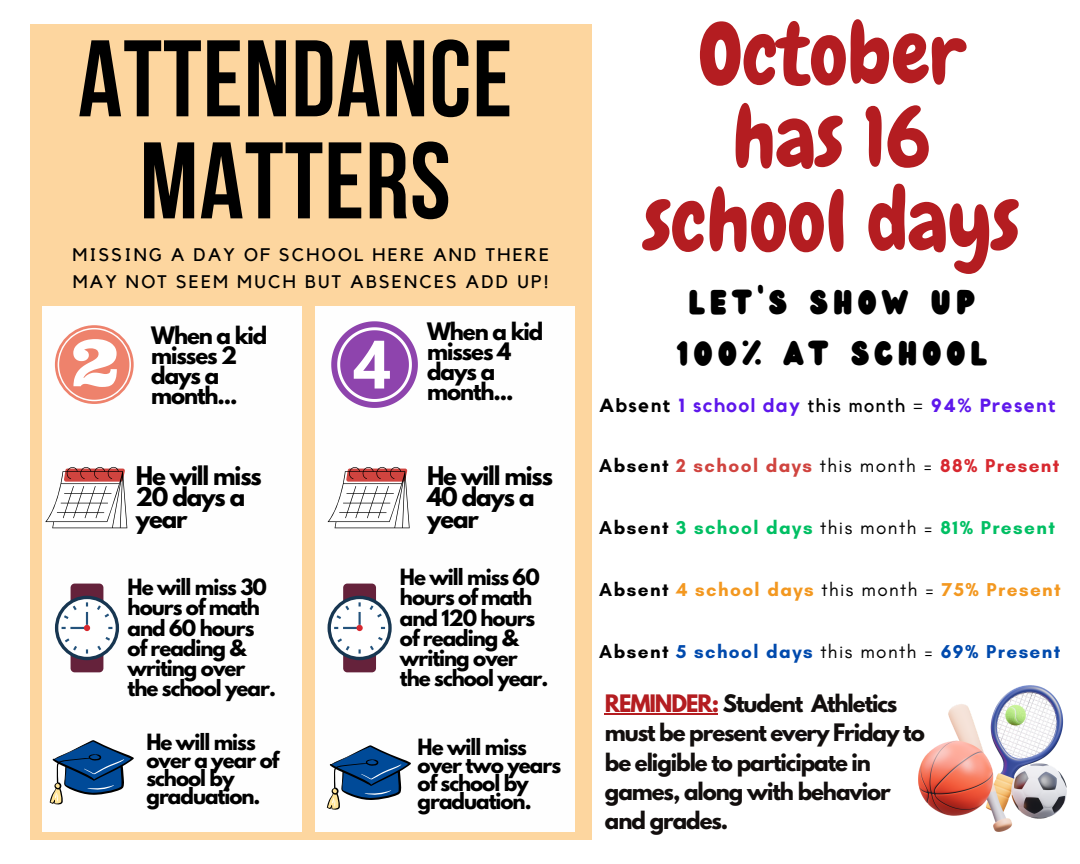
<style>
.page{position:relative;width:1080px;height:864px;background:#fff}
.page>*{position:absolute;margin:0;border:0;box-sizing:border-box;transform-origin:0 0}
.t1{font:700 108.6px/102px "Bebas Neue";letter-spacing:.01em;color:#000;text-align:center}
.t2{font:84.75px/83.4px "Chewy";color:#b41d21;text-align:center}
.t3{font:30px/50.7px "Wedges";letter-spacing:.18em;color:#000;text-align:center}
.t4{font:700 22.8px/21.3px "League Spartan";letter-spacing:-.05em;color:#000}
.t5{font:700 21.3px/29.2px "League Spartan";letter-spacing:-.05em;color:#120e0d}
.t6{font:700 21.3px/20.2px "League Spartan";letter-spacing:-.05em;color:#000}
.t7{font:700 19.8px/20.2px "League Spartan";letter-spacing:-.05em;color:#000}
.t8{font:700 18.9px "Glacial Indifference";letter-spacing:.075em;color:#d0443f}
.t9{font:700 18.9px "Glacial Indifference";letter-spacing:.075em;color:#00bf63}
.t10{font:700 18.9px "Glacial Indifference";letter-spacing:.075em;color:#f39820}
.t11{font:700 18.9px "Glacial Indifference";letter-spacing:.075em;color:#004aad}
.t12{font:700 18.9px "Kollektif";letter-spacing:.075em;color:#5e17eb}
.t13{font:18.15px/27px "Kollektif";letter-spacing:.12em;color:#000}
.s1{color:#000}
.s2{font-weight:400;color:#000}
.s3{color:#d7282f}
.s4{color:#b41d21}
</style>
<div class="page">
<div style="left:30px;top:24px;width:561px;height:816px;background:#fdd69f"></div>
<div style="left:43px;top:306px;width:259px;height:526px;background:#fefefe"></div>
<svg style="left:55px;top:325px;width:79px;height:79px"></svg>
<svg style="left:45px;top:466px;width:82px;height:62px"></svg>
<div style="left:71px;top:584px;width:32px;height:36px;background:#65223b;border-radius:4px"></div>
<div style="left:71px;top:636px;width:32px;height:36px;background:#65223b;border-radius:4px"></div>
<div style="left:55px;top:596px;width:64px;height:64px;background:#173651;border-radius:50%"></div>
<svg style="left:58px;top:599px;width:58px;height:58px"></svg>
<svg style="left:61px;top:602px;width:52px;height:52px;background:#e0e3e7"></svg>
<svg style="left:50px;top:740px;width:84px;height:65px"></svg>
<div style="left:315px;top:306px;width:260px;height:526px;background:#fefefe"></div>
<svg style="left:331px;top:321px;width:87px;height:87px"></svg>
<svg style="left:328px;top:467px;width:82px;height:61px"></svg>
<div style="left:343px;top:584px;width:33px;height:36px;background:#65223b;border-radius:4px"></div>
<div style="left:343px;top:636px;width:33px;height:36px;background:#65223b;border-radius:4px"></div>
<svg style="left:328px;top:596px;width:64px;height:64px"></svg>
<div style="left:331px;top:599px;width:57px;height:58px;background:#fff;border-radius:50%"></div>
<svg style="left:369px;top:603px;width:15px;height:15px"></svg>
<svg style="left:335px;top:638px;width:15px;height:15px"></svg>
<svg style="left:370px;top:637px;width:15px;height:16px"></svg>
<svg style="left:334px;top:602px;width:27px;height:27px"></svg>
<div style="left:356px;top:625px;width:7px;height:6px;background:#d7282f;border-radius:50%"></div>
<svg style="left:327px;top:745px;width:84px;height:65px"></svg>
<img style="left:919px;top:686px;width:147px;height:146px">
<hr style="left:605px;top:713px;width:113px;height:1px;background:#b41d21">
<p class="t1" style="left:78px;top:38px;width:436px">ATTENDANCE<br>MATTERS</p>
<p class="t13" style="left:72px;top:242px;width:478px">MISSING A DAY OF SCHOOL HERE AND THERE<br>MAY NOT SEEM MUCH BUT ABSENCES ADD UP!</p>
<p class="t6" style="left:151px;top:328px;width:118px">When a kid misses 2 days a month...</p>
<p class="t6" style="left:427px;top:324px;width:118px">When a kid misses 4 days a month...</p>
<p class="t4" style="left:136px;top:468px;width:127px">He will miss<br>20 days a year</p>
<p class="t7" style="left:128px;top:580px;width:150px">He will miss 30 hours of math and 60 hours of reading &amp; writing over the school year.</p>
<p class="t7" style="left:146px;top:735px;width:134px;line-height:18px">He will miss over a year of school by graduation.</p>
<p class="t4" style="left:427px;top:468px;width:127px">He will miss<br>40 days a year</p>
<p class="t7" style="left:400px;top:570px;width:150px">He will miss 60 hours of math and 120 hours of reading &amp; writing over the school year.</p>
<p class="t7" style="left:418px;top:741px;width:145px;line-height:18px">He will miss over two years of school by graduation.</p>
<p class="t2" style="left:644px;top:13px;width:377px">October has 16 school days</p>
<p class="t3" style="left:677px;top:278px;width:312px">LET’S SHOW UP<br>100% AT SCHOOL</p>
<p class="t12" style="left:599px;top:397px;width:458px"><span class="s1">Absent</span> 1 school day <span class="s2">this month =</span> 94% Present</p>
<p class="t8" style="left:599px;top:454px;width:462px"><span class="s1">Absent</span> 2 school days <span class="s2">this month =</span> <span class="s3">88% Present</span></p>
<p class="t9" style="left:599px;top:516px;width:457px"><span class="s1">Absent</span> 3 school days <span class="s2">this month =</span> 81% Present</p>
<p class="t10" style="left:599px;top:578px;width:463px"><span class="s1">Absent</span> 4 school days <span class="s2">this month =</span> 75% Present</p>
<p class="t11" style="left:599px;top:640px;width:463px"><span class="s1">Absent</span> 5 school days <span class="s2">this month =</span> 69% Present</p>
<p class="t5" style="left:605px;top:692px;width:321px"><span class="s4">REMINDER:</span> Student Athletics must be present every Friday to be eligible to participate in games, along with behavior and grades.</p>
</div>
